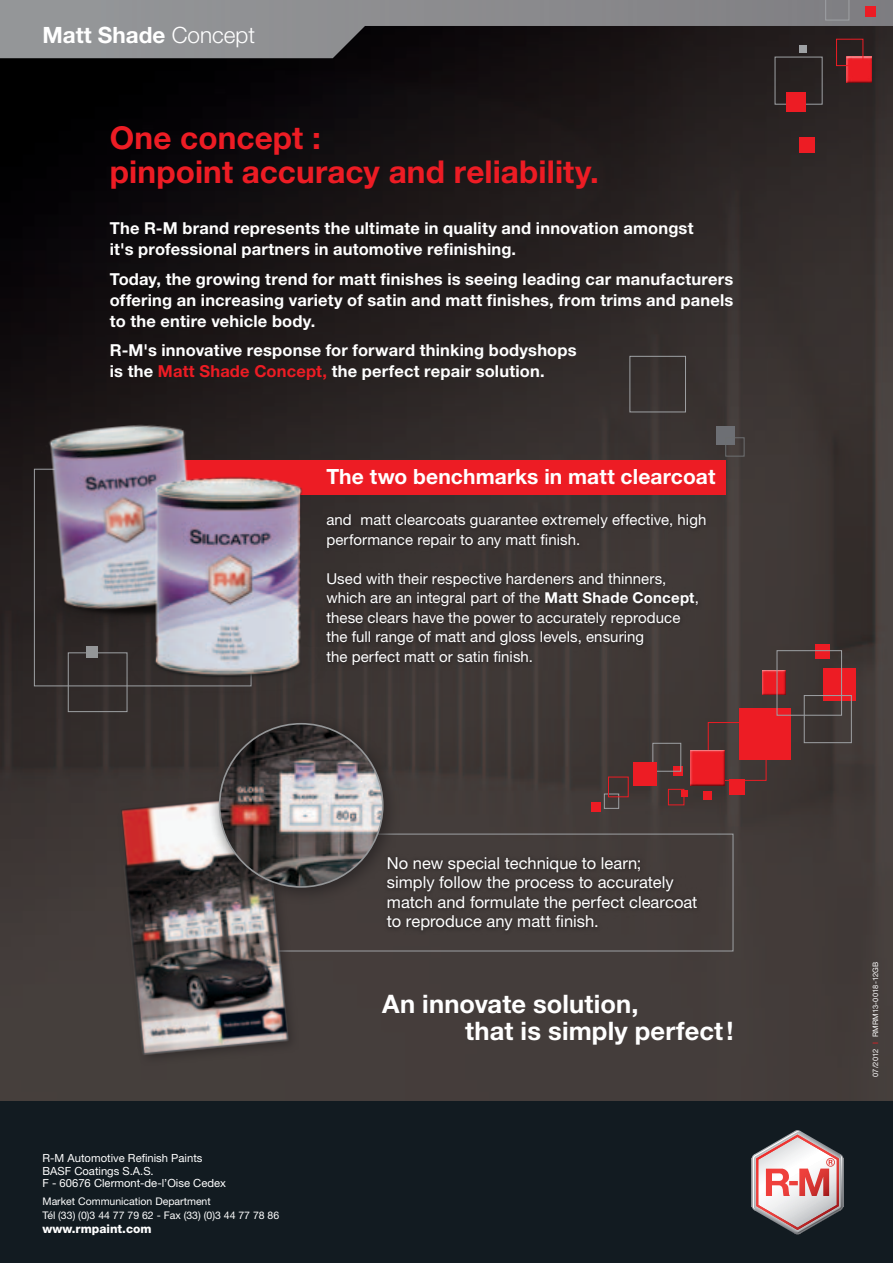
<style>
.page{position:relative;width:893px;height:1263px;background:#fff}
.page>*{position:absolute;margin:0;border:0;box-sizing:border-box;transform-origin:0 0}
.t1{font:700 31.5px/34.5px "Helvetica Neue LT Pro";letter-spacing:.005em;color:#ed1c24}
.t2{font:700 25.5px/27px "Helvetica Neue LT Pro";letter-spacing:.005em;color:#fff}
.t3{font:700 22.5px "Helvetica Neue LT Pro";color:#fff}
.t4{font:700 21px "Helvetica Neue LT Pro";letter-spacing:.005em;color:#fff}
.t5{font:700 16.5px/21px "Helvetica Neue LT Pro";letter-spacing:.01em;color:#fff}
.t6{font:16.5px/19.5px "Helvetica Neue LT Pro";color:#fff}
.t7{font:15px/19.5px "Helvetica Neue LT Pro";letter-spacing:.005em;color:#fff}
.t8{font:800 12px "Helvetica Neue LT Pro";color:#fff}
.t9{font:11.25px/12.8px "Helvetica Neue LT Pro";color:#fff}
.t10{font:10.5px/13.5px "Helvetica Neue LT Pro";color:#fff}
.t11{font:7.5px "Helvetica Neue LT Pro";letter-spacing:.02em;color:#fff}
.s1{font-weight:300}
.s2{color:#ed1c24}
.s3{font-weight:700}
</style>
<div class="page">
<img style="left:0;top:58px;width:893px;height:1043px">
<div style="left:0;top:1101px;width:893px;height:162px;background:#121b21"></div>
<div style="left:68px;top:652px;width:59px;height:60px;border:1px solid #9ea1a4"></div>
<div style="left:86px;top:647px;width:12px;height:11px;background:#949698"></div>
<svg style="left:0;top:0;width:893px;height:58px;background:#656466"></svg>
<div style="left:178px;top:461px;width:548px;height:34px;background:#ed1c24"></div>
<div style="left:159px;top:833px;width:574px;height:118px;border:1px solid #9ea1a4"></div>
<div style="left:322px;top:510px;width:388px;height:160px;background:#3a3432"></div>
<div style="left:383px;top:852px;width:318px;height:83px;background:#403938"></div>
<div style="left:799px;top:137px;width:16px;height:15px;background:#ed1c24"></div>
<div style="left:845px;top:55px;width:27px;height:28px;background:#282221"></div>
<div style="left:845px;top:56px;width:27px;height:27px;background:#231f20;opacity:.75"></div>
<div style="left:775px;top:57px;width:47px;height:48px;border:1px solid #9ea1a4"></div>
<div style="left:836px;top:39px;width:27px;height:27px;border:1px solid #ed1c24"></div>
<svg style="left:825px;top:0;width:24px;height:20px"></svg>
<div style="left:865px;top:6px;width:10px;height:11px;background:#ed1c24"></div>
<div style="left:786px;top:92px;width:19px;height:20px;background:#ed1c24"></div>
<div style="left:799px;top:45px;width:8px;height:8px;background:#9ea1a4"></div>
<div style="left:716px;top:426px;width:19px;height:19px;background:#6d6f74"></div>
<div style="left:725px;top:437px;width:19px;height:19px;border:1px solid #6d6f71"></div>
<div style="left:629px;top:356px;width:57px;height:56px;border:1px solid #9ea1a4"></div>
<img style="left:0;top:391px;width:229px;height:255px">
<img style="left:99px;top:427px;width:237px;height:281px">
<div style="left:673px;top:767px;width:9px;height:9px;background:#ed1c24"></div>
<div style="left:739px;top:708px;width:51px;height:51px;background:#ed1c24"></div>
<div style="left:591px;top:802px;width:9px;height:9px;background:#ed1c24"></div>
<div style="left:708px;top:722px;width:58px;height:59px;border:1px solid #ed1c24"></div>
<div style="left:652px;top:743px;width:29px;height:29px;border:1px solid #9ea1a4"></div>
<div style="left:688px;top:748px;width:37px;height:38px;background:#3d3533"></div>
<div style="left:688px;top:750px;width:37px;height:37px;background:#231f20;opacity:.75"></div>
<div style="left:604px;top:794px;width:15px;height:15px;border:1px solid #9ea1a4"></div>
<div style="left:668px;top:789px;width:16px;height:16px;border:1px solid #ed1c24"></div>
<div style="left:704px;top:791px;width:8px;height:9px;background:#ed1c24"></div>
<div style="left:681px;top:790px;width:6px;height:7px;background:#ed1c24"></div>
<div style="left:608px;top:777px;width:21px;height:20px;border:1px solid #ed1c24"></div>
<div style="left:634px;top:762px;width:23px;height:24px;background:#ed1c24"></div>
<div style="left:823px;top:668px;width:32px;height:33px;background:#ed1c24"></div>
<div style="left:730px;top:779px;width:15px;height:15px;background:#ed1c24"></div>
<div style="left:804px;top:695px;width:48px;height:48px;border:1px solid #9ea1a4"></div>
<div style="left:760px;top:668px;width:25px;height:27px;background:#403937"></div>
<div style="left:760px;top:670px;width:25px;height:25px;background:#231f20;opacity:.75"></div>
<div style="left:815px;top:644px;width:15px;height:15px;background:#ed1c24"></div>
<div style="left:777px;top:650px;width:65px;height:66px;border:1px solid #9ea1a4"></div>
<div style="left:116px;top:790px;width:184px;height:276px;background:#453e3c"></div>
<img style="left:110px;top:788px;width:186px;height:273px">
<div style="left:208px;top:712px;width:193px;height:193px;background:#231f20;opacity:.75"></div>
<img style="left:220px;top:724px;width:163px;height:163px;border-radius:82px">
<svg style="left:752px;top:1130px;width:91px;height:104px"></svg>
<h3 class="t3" style="left:43px;top:21px;width:214px">Matt Shade <span class="s1">Concept</span></h3>
<h1 class="t1" style="left:110px;top:119px;width:491px">One concept :<br>pinpoint accuracy and reliability.</h1>
<p class="t5" style="left:110px;top:217px;width:585px">The R-M brand represents the ultimate in quality and innovation amongst it's professional partners in automotive refinishing.</p>
<p class="t5" style="left:110px;top:268px;width:625px;text-align:justify">Today, the growing trend for matt finishes is seeing leading car manufacturers offering an increasing variety of satin and matt finishes, from trims and panels to the entire vehicle body.</p>
<p class="t5" style="left:110px;top:339px;width:468px">R-M's innovative response for forward thinking bodyshops is the <span class="s2">Matt Shade Concept,</span> the perfect repair solution.</p>
<p class="t4" style="left:326px;top:463px;width:391px">The two benchmarks in matt clearcoat</p>
<p class="t7" style="left:326px;top:510px;width:381px">and matt clearcoats guarantee extremely effective, high performance repair to any matt finish.</p>
<p class="t7" style="left:326px;top:568px;width:374px">Used with their respective hardeners and thinners, which are an integral part of the <span class="s3">Matt Shade Concept</span>, these clears have the power to accurately reproduce the full range of matt and gloss levels, ensuring<br>the perfect matt or satin finish.</p>
<p class="t6" style="left:387px;top:852px;width:312px">No new special technique to learn;<br>simply follow the process to accurately match and formulate the perfect clearcoat to reproduce any matt finish.</p>
<p class="t9" style="left:43px;top:1151px;width:185px">R-M Automotive Refinish Paints<br>BASF Coatings S.A.S.<br>F - 60676 Clermont-de-l’Oise Cedex</p>
<p class="t10" style="left:43px;top:1195px;width:238px">Market Communication Department<br>Tél (33) (0)3 44 77 79 62 - Fax (33) (0)3 44 77 78 86</p>
<p class="t8" style="left:43px;top:1222px;width:111px">www.rmpaint.com</p>
<h2 class="t2" style="left:465px;top:990px;width:270px;text-indent:-83px">An innovate solution,<br>that is simply perfect!</h2>
<p class="t11" style="left:871px;top:1077px;width:117px;rotate:-90deg">07/2012 <span class="s2">I</span> RMRM13-0018-12GB</p>
</div>
